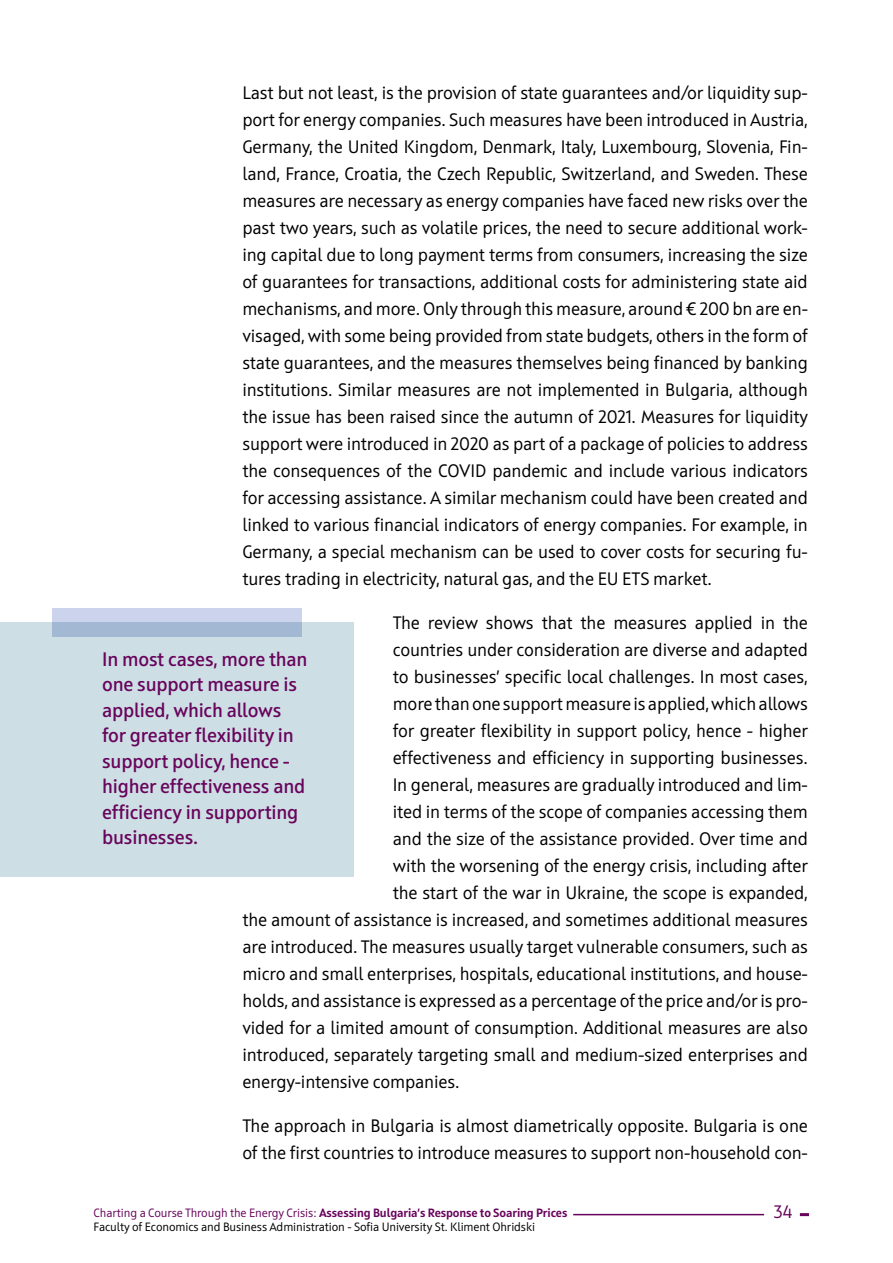
<style>
.page{position:relative;width:893px;height:1263px;background:#fff}
.page>*{position:absolute;margin:0;border:0;box-sizing:border-box;transform-origin:0 0}
.t1{font:600 19.5px/25.5px "Squad";letter-spacing:-.01em;color:#68045c}
.t2{font:18px/27px "Squad";letter-spacing:-.01em;color:#000;text-align:justify}
.t3{font:18px "Squad";color:#68045c}
.t4{font:12px/14.4px "Squad";letter-spacing:-.01em;color:#000}
.s1{color:#68045c}
.s2{font-weight:700;color:#68045c}
</style>
<div class="page">
<div style="left:0;top:622px;width:354px;height:255px;background:#cddfe4"></div>
<svg style="left:52px;top:608px;width:250px;height:29px;background:#b6c5df"></svg>
<hr style="left:573px;top:1214px;width:191px;height:1px;background:#68045c">
<svg style="left:800px;top:1213px;width:9px;height:3px"></svg>
<p class="t2" style="left:242px;top:79px;width:567px">Last but not least, is the provision of state guarantees and/or liquidity sup&shy;port for energy companies. Such measures have been introduced in Austria, Germany, the United Kingdom, Denmark, Italy, Luxembourg, Slovenia, Fin&shy;land, France, Croatia, the Czech Republic, Switzerland, and Sweden. These measures are necessary as energy companies have faced new risks over the past two years, such as volatile prices, the need to secure additional work&shy;ing capital due to long payment terms from consumers, increasing the size of guarantees for transactions, additional costs for administering state aid mechanisms, and more. Only through this measure, around € 200 bn are en&shy;visaged, with some being provided from state budgets, others in the form of state guarantees, and the measures themselves being financed by banking institutions. Similar measures are not implemented in Bulgaria, although the issue has been raised since the autumn of 2021. Measures for liquidity support were introduced in 2020 as part of a package of policies to address the consequences of the COVID pandemic and include various indicators for accessing assistance. A similar mechanism could have been created and linked to various financial indicators of energy companies. For example, in Germany, a special mechanism can be used to cover costs for securing fu&shy;tures trading in electricity, natural gas, and the EU ETS market.</p>
<p class="t2" style="left:393px;top:609px;width:417px">The review shows that the measures applied in the</p>
<p class="t2" style="left:393px;top:636px;width:417px">countries under consideration are diverse and adapted</p>
<p class="t2" style="left:393px;top:663px;width:417px">to businesses’ specific local challenges. In most cases,</p>
<p class="t2" style="left:393px;top:690px;width:417px">more than one support measure is applied, which allows</p>
<p class="t2" style="left:393px;top:717px;width:417px">for greater flexibility in support policy, hence - higher</p>
<p class="t2" style="left:393px;top:744px;width:417px">effectiveness and efficiency in supporting businesses.</p>
<p class="t2" style="left:393px;top:771px;width:417px">In general, measures are gradually introduced and lim-</p>
<p class="t2" style="left:393px;top:798px;width:417px">ited in terms of the scope of companies accessing them</p>
<p class="t2" style="left:393px;top:825px;width:417px">and the size of the assistance provided. Over time and</p>
<p class="t2" style="left:393px;top:852px;width:417px">with the worsening of the energy crisis, including after</p>
<p class="t2" style="left:393px;top:879px;width:417px">the start of the war in Ukraine, the scope is expanded,</p>
<p class="t2" style="left:242px;top:906px;width:567px">the amount of assistance is increased, and sometimes additional measures</p>
<p class="t2" style="left:242px;top:933px;width:567px">are introduced. The measures usually target vulnerable consumers, such as</p>
<p class="t2" style="left:242px;top:960px;width:567px">micro and small enterprises, hospitals, educational institutions, and house-</p>
<p class="t2" style="left:242px;top:987px;width:567px">holds, and assistance is expressed as a percentage of the price and/or is pro-</p>
<p class="t2" style="left:242px;top:1014px;width:567px">vided for a limited amount of consumption. Additional measures are also</p>
<p class="t2" style="left:242px;top:1041px;width:567px">introduced, separately targeting small and medium-sized enterprises and</p>
<p class="t2" style="left:242px;top:1068px;width:219px">energy-intensive companies.</p>
<p class="t2" style="left:242px;top:1112px;width:567px">The approach in Bulgaria is almost diametrically opposite. Bulgaria is one of the first countries to introduce measures to support non-household con-</p>
<p class="t1" style="left:102px;top:646px;width:207px">In most cases, more than one support measure is applied, which allows for greater flexibility in support policy, hence - higher effectiveness and efficiency in supporting businesses.</p>
<p class="t4" style="left:94px;top:1205px;width:475px"><span class="s1">Charting a Course Through the Energy Crisis:</span> <span class="s2">Assessing Bulgaria’s Response to Soaring Prices<br></span>Faculty of Economics and Business Administration - Sofia University St. Kliment Ohridski</p>
<p class="t3" style="left:774px;top:1201px;width:20px">34</p>
</div>
